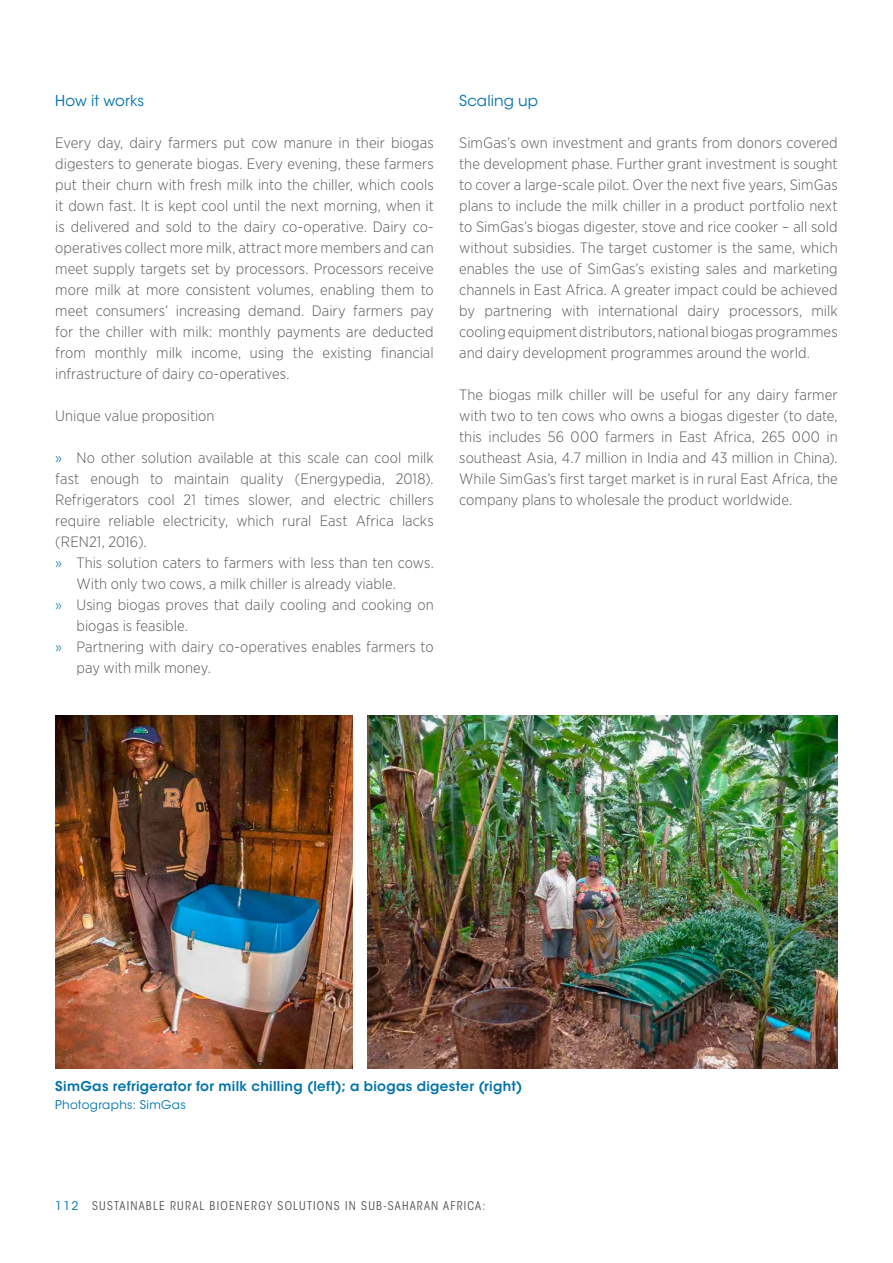
<style>
.page{position:relative;width:893px;height:1263px;background:#fff}
.page>*{position:absolute;margin:0;border:0;box-sizing:border-box;transform-origin:0 0}
.t1{font:300 15px/21px "Gotham Narrow";letter-spacing:.005em;color:#565656;text-align:justify}
.t2{font:15px "ITC Avant Garde Std";letter-spacing:.005em;color:#0073ab}
.t3{font:600 13.5px "ITC Avant Garde Std";letter-spacing:.025em;color:#0073ab}
.t4{font:condensed 12px "ITC Avant Garde Std";letter-spacing:.1em;color:#565656}
.t5{font:12px "ITC Avant Garde Std";letter-spacing:.025em;color:#0073ab}
.s1{color:#0073ab}
.s2{font-stretch:normal;color:#0073ab}
</style>
<div class="page">
<img style="left:367px;top:715px;width:471px;height:353px">
<img style="left:55px;top:715px;width:297px;height:353px">
<p class="t2" style="left:55px;top:92px;width:90px">How it works</p>
<p class="t1" style="left:55px;top:132px;width:380px">Every day, dairy farmers put cow manure in their biogas digesters to generate biogas. Every evening, these farmers put their churn with fresh milk into the chiller, which cools it down fast. It is kept cool until the next morning, when it is delivered and sold to the dairy co-operative. Dairy co&shy;operatives collect more milk, attract more members and can meet supply targets set by processors. Processors receive more milk at more consistent volumes, enabling them to meet consumers’ increasing demand. Dairy farmers pay for the chiller with milk: monthly payments are deducted from monthly milk income, using the existing financial infrastructure of dairy co-operatives.</p>
<p class="t1" style="left:55px;top:405px;width:161px">Unique value proposition</p>
<p class="t1" style="left:55px;top:447px;width:380px"><span class="s1">»</span> No other solution available at this scale can cool milk</p>
<p class="t1" style="left:55px;top:468px;width:380px">fast enough to maintain quality (Energypedia, 2018).</p>
<p class="t1" style="left:55px;top:489px;width:380px">Refrigerators cool 21 times slower, and electric chillers</p>
<p class="t1" style="left:55px;top:510px;width:380px">require reliable electricity, which rural East Africa lacks</p>
<p class="t1" style="left:55px;top:531px;width:93px">(REN21, 2016).</p>
<p class="t1" style="left:55px;top:552px;width:380px"><span class="s1">»</span> This solution caters to farmers with less than ten cows.</p>
<p class="t1" style="left:77px;top:573px;width:321px">With only two cows, a milk chiller is already viable.</p>
<p class="t1" style="left:55px;top:594px;width:380px"><span class="s1">»</span> Using biogas proves that daily cooling and cooking on</p>
<p class="t1" style="left:77px;top:615px;width:113px">biogas is feasible.</p>
<p class="t1" style="left:55px;top:636px;width:380px"><span class="s1">»</span> Partnering with dairy co-operatives enables farmers to</p>
<p class="t1" style="left:77px;top:657px;width:136px">pay with milk money.</p>
<p class="t2" style="left:459px;top:92px;width:80px">Scaling up</p>
<p class="t1" style="left:459px;top:132px;width:380px">SimGas’s own investment and grants from donors covered the development phase. Further grant investment is sought to cover a large-scale pilot. Over the next five years, SimGas plans to include the milk chiller in a product portfolio next to SimGas’s biogas digester, stove and rice cooker – all sold without subsidies. The target customer is the same, which enables the use of SimGas’s existing sales and marketing channels in East Africa. A greater impact could be achieved by partnering with international dairy processors, milk cooling equipment distributors, national biogas programmes and dairy development programmes around the world.</p>
<p class="t1" style="left:459px;top:384px;width:380px">The biogas milk chiller will be useful for any dairy farmer with two to ten cows who owns a biogas digester (to date, this includes 56 000 farmers in East Africa, 265 000 in southeast Asia, 4.7 million in India and 43 million in China).<br>While SimGas’s first target market is in rural East Africa, the company plans to wholesale the product worldwide.</p>
<p class="t3" style="left:55px;top:1077px;width:469px">SimGas refrigerator for milk chilling (left); a biogas digester (right)</p>
<p class="t5" style="left:55px;top:1097px;width:132px">Photographs: SimGas</p>
<p class="t4" style="left:55px;top:1198px;width:432px"><span class="s2">112</span> SUSTAINABLE RURAL BIOENERGY SOLUTIONS IN SUB-SAHARAN AFRICA:</p>
</div>
